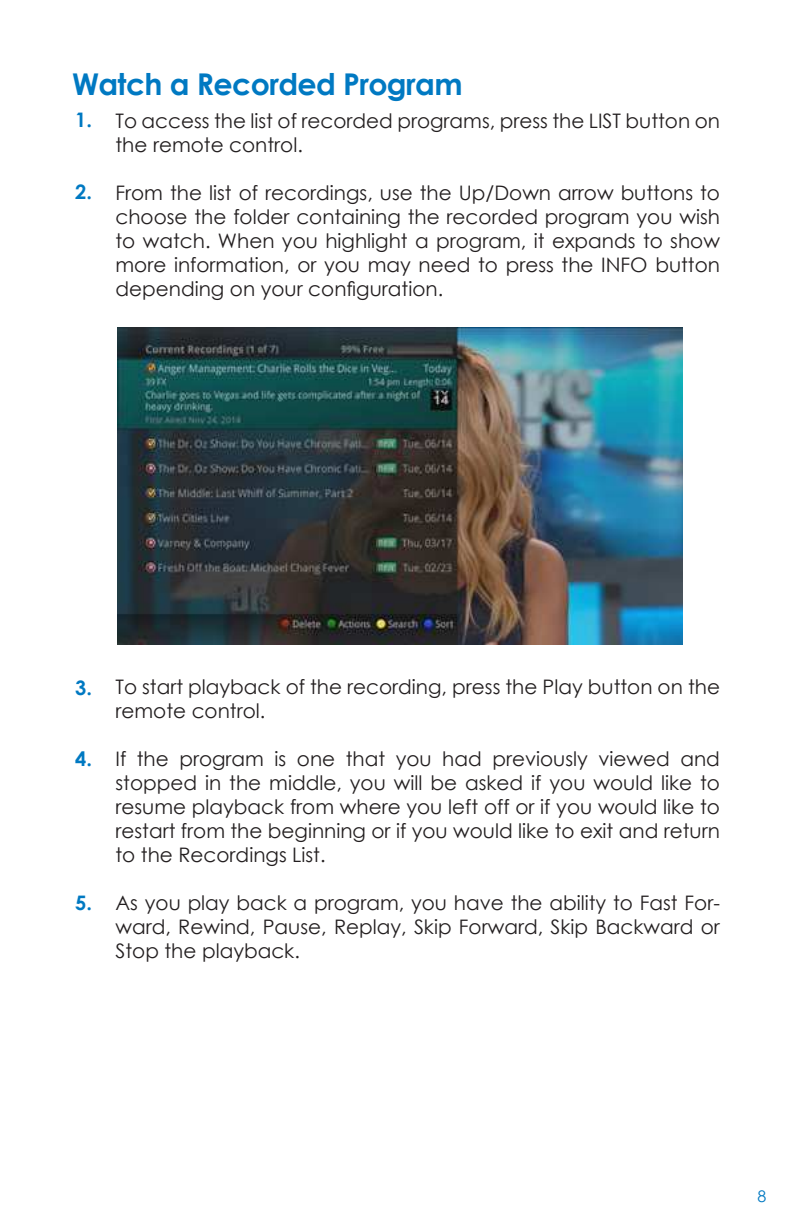
<style>
.page{position:relative;width:792px;height:1224px;background:#fff}
.page>*{position:absolute;margin:0;border:0;box-sizing:border-box;transform-origin:0 0}
.t1{font:700 30px "Century Gothic";letter-spacing:-.02em;color:#0079c2}
.t2{font:20px/24px "Century Gothic";color:#231f20;text-align:justify}
.t3{font:700 20px "Century Gothic";color:#0079c2}
.t4{font:16px "Century Gothic";color:#0079c2}
</style>
<div class="page">
<img style="left:118px;top:328px;width:564px;height:316px">
<h1 class="t1" style="left:72px;top:72px;width:392px">Watch a Recorded Program</h1>
<p class="t3" style="left:75px;top:112px;width:18px">1.</p>
<p class="t3" style="left:75px;top:184px;width:18px">2.</p>
<p class="t2" style="left:116px;top:110px;width:606px">To access the list of recorded programs, press the LIST button on the remote control.</p>
<p class="t2" style="left:116px;top:182px;width:606px">From the list of recordings, use the Up/Down arrow buttons to choose the folder containing the recorded program you wish to watch. When you highlight a program, it expands to show more information, or you may need to press the INFO button depending on your configuration.</p>
<p class="t3" style="left:75px;top:680px;width:18px">3.</p>
<p class="t3" style="left:75px;top:751px;width:18px">4.</p>
<p class="t3" style="left:75px;top:895px;width:18px">5.</p>
<p class="t2" style="left:116px;top:676px;width:606px">To start playback of the recording, press the Play button on the remote control.</p>
<p class="t2" style="left:116px;top:748px;width:606px">If the program is one that you had previously viewed and stopped in the middle, you will be asked if you would like to resume playback from where you left off or if you would like to restart from the beginning or if you would like to exit and return to the Recordings List.</p>
<p class="t2" style="left:116px;top:892px;width:606px">As you play back a program, you have the ability to Fast For&shy;ward, Rewind, Pause, Replay, Skip Forward, Skip Backward or Stop the playback.</p>
<p class="t4" style="left:758px;top:1190px;width:10px">8</p>
</div>
